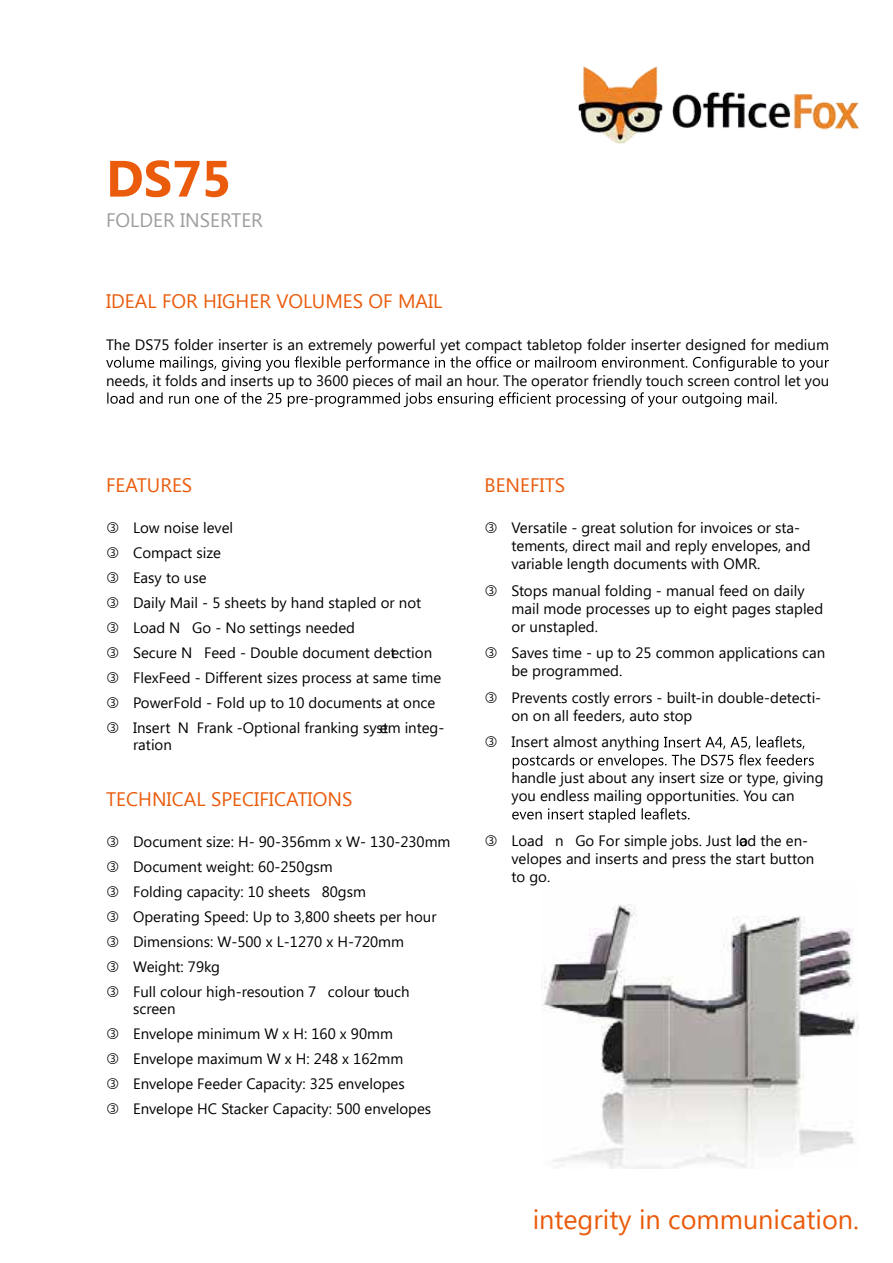
<style>
.page{position:relative;width:893px;height:1263px;background:#fff}
.page>*{position:absolute;margin:0;border:0;box-sizing:border-box;transform-origin:0 0}
.t1{font:700 51px "Segoe UI";color:#ea5b0b}
.t2{font:27px "Segoe UI";color:#ea5b0b}
.t3{font:19.5px "Segoe UI";color:#ea5b0b}
.t4{font:19.5px "Segoe UI";color:#9d9d9c}
.t5{font:15px/25px "Segoe UI";color:#000}
</style>
<div class="page">
<svg style="left:106px;top:356px;width:723px;height:15px"></svg>
<svg style="left:107px;top:392px;width:670px;height:15px"></svg>
<svg style="left:513px;top:736px;width:301px;height:33px"></svg>
<svg style="left:512px;top:808px;width:178px;height:15px"></svg>
<img style="left:541px;top:904px;width:318px;height:264px">
<img style="left:578px;top:66px;width:281px;height:78px">
<h1 class="t1" style="left:106px;top:149px;width:126px">DS75</h1>
<h3 class="t4" style="left:106px;top:209px;width:158px">FOLDER INSERTER</h3>
<h3 class="t3" style="left:106px;top:290px;width:338px">IDEAL FOR HIGHER VOLUMES OF MAIL</h3>
<p class="t5" style="left:106px;top:332px;width:724px">The DS75 folder inserter is an extremely powerful yet compact tabletop folder inserter designed for medium</p>
<p class="t5" style="left:106px;top:368px;width:725px">needs, it folds and inserts up to 3600 pieces of mail an hour. The operator friendly touch screen control let you</p>
<h3 class="t3" style="left:106px;top:474px;width:88px">FEATURES</h3>
<h3 class="t3" style="left:484px;top:474px;width:82px">BENEFITS</h3>
<p class="t5" style="left:133px;top:515px;width:313px">Low noise level<br>Compact size<br>Easy to use<br>Daily Mail - 5 sheets by hand stapled or not<br>Load N Go - No settings needed<br>Secure N Feed - Double document detection<br>FlexFeed - Different sizes process at same time<br>PowerFold - Fold up to 10 documents at once<br>Insert N Frank -Optional franking system integ-</p>
<p class="t5" style="left:133px;top:732px;width:40px">ration</p>
<h3 class="t3" style="left:106px;top:788px;width:248px">TECHNICAL SPECIFICATIONS</h3>
<p class="t5" style="left:133px;top:829px;width:319px">Document size: H- 90-356mm x W- 130-230mm Document weight: 60-250gsm<br>Folding capacity: 10 sheets 80gsm<br>Operating Speed: Up to 3,800 sheets per hour Dimensions: W-500 x L-1270 x H-720mm Weight: 79kg<br>Full colour high-resoution 7 colour touch</p>
<p class="t5" style="left:133px;top:996px;width:300px">screen<br>Envelope minimum W x H: 160 x 90mm<br>Envelope maximum W x H: 248 x 162mm<br>Envelope Feeder Capacity: 325 envelopes<br>Envelope HC Stacker Capacity: 500 envelopes</p>
<p class="t5" style="left:511px;top:519px;width:301px;line-height:18px">Versatile - great solution for invoices or sta&shy;tements, direct mail and reply envelopes, and variable length documents with OMR.</p>
<p class="t5" style="left:511px;top:582px;width:313px;line-height:18px">Stops manual folding - manual feed on daily mail mode processes up to eight pages stapled or unstapled.</p>
<p class="t5" style="left:511px;top:644px;width:315px;line-height:18px">Saves time - up to 25 common applications can be programmed.</p>
<p class="t5" style="left:511px;top:689px;width:311px;line-height:18px">Prevents costly errors - built-in double-detecti&shy;on on all feeders, auto stop</p>
<p class="t5" style="left:511px;top:730px;width:115px">Insert almost any</p>
<p class="t5" style="left:511px;top:769px;width:314px;line-height:18px">handle just about any insert size or type, giving you endless mailing opportunities. You can</p>
<p class="t5" style="left:511px;top:832px;width:304px;line-height:18px">Load n Go For simple jobs. Just load the en&shy;velopes and inserts and press the start button to go.</p>
<h2 class="t2" style="left:533px;top:1204px;width:328px">integrity in communication.</h2>
</div>
